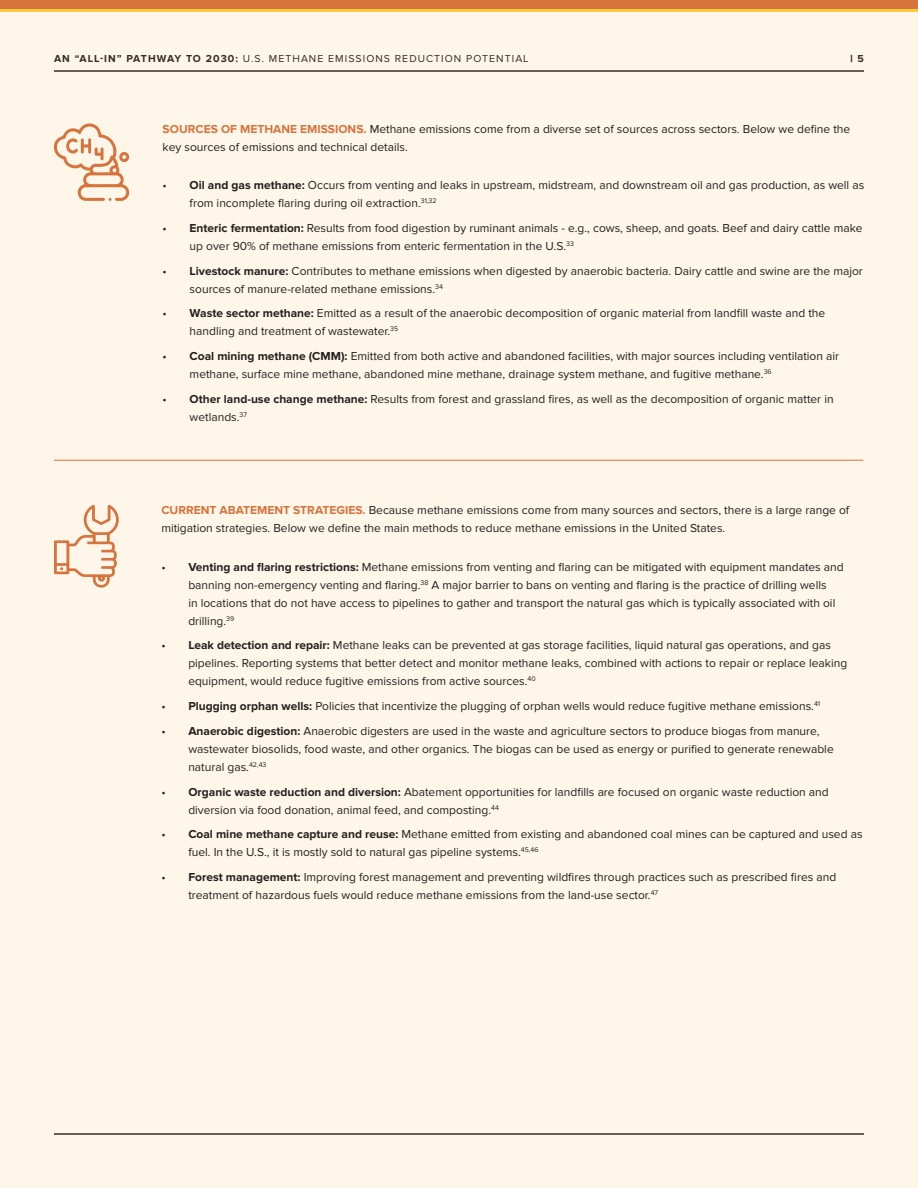
<style>
.page{position:relative;width:918px;height:1188px;background:#fff}
.page>*{position:absolute;margin:0;border:0;box-sizing:border-box;transform-origin:0 0}
.t1{font:12px/18px "Proxima Nova";color:#231f20}
.t2{font:10.5px "Proxima Nova";letter-spacing:.1em;color:#231f20}
.t3{font:900 10.5px "Proxima Nova";color:#231f20}
.s1{font-weight:700}
.s2{font-weight:700;color:#d7733d}
</style>
<div class="page">
<div style="left:0;top:0;width:918px;height:9px;background:#d7733d"></div>
<hr style="left:0;top:9px;width:918px;height:3px;background:#ffcc3e">
<div style="left:0;top:12px;width:918px;height:1176px;background:#fef6e8"></div>
<hr style="left:54px;top:460px;width:809px;height:1px;background:#d7733d">
<svg style="left:54px;top:124px;width:76px;height:77px"></svg>
<svg style="left:54px;top:505px;width:65px;height:83px"></svg>
<p class="t2" style="left:54px;top:53px;width:476px"><span class="s1">AN “ALL-IN” PATHWAY TO 2030:</span> U.S. METHANE EMISSIONS REDUCTION POTENTIAL</p>
<p class="t3" style="left:851px;top:53px;width:15px">| <span class="s1">5</span></p>
<p class="t1" style="left:163px;top:120px;width:689px"><span class="s2">SOURCES OF METHANE EMISSIONS.</span> Methane emissions come from a diverse set of sources across sectors. Below we define the key sources of emissions and technical details.</p>
<p class="t1" style="left:190px;top:176px;width:676px;text-indent:-27px">• <span class="s1">Oil and gas methane:</span> Occurs from venting and leaks in upstream, midstream, and downstream oil and gas production, as well as from incomplete flaring during oil extraction.<sup>31,32</sup></p>
<p class="t1" style="left:190px;top:219px;width:674px;text-indent:-27px">• <span class="s1">Enteric fermentation:</span> Results from food digestion by ruminant animals - e.g., cows, sheep, and goats. Beef and dairy cattle make up over 90% of methane emissions from enteric fermentation in the U.S.<sup>33</sup></p>
<p class="t1" style="left:190px;top:262px;width:675px;text-indent:-27px">• <span class="s1">Livestock manure:</span> Contributes to methane emissions when digested by anaerobic bacteria. Dairy cattle and swine are the major sources of manure-related methane emissions.<sup>34</sup></p>
<p class="t1" style="left:190px;top:305px;width:637px;text-indent:-27px">• <span class="s1">Waste sector methane:</span> Emitted as a result of the anaerobic decomposition of organic material from landfill waste and the handling and treatment of wastewater.<sup>35</sup></p>
<p class="t1" style="left:190px;top:347px;width:651px;text-indent:-27px">• <span class="s1">Coal mining methane (CMM):</span> Emitted from both active and abandoned facilities, with major sources including ventilation air methane, surface mine methane, abandoned mine methane, drainage system methane, and fugitive methane.<sup>36</sup></p>
<p class="t1" style="left:190px;top:390px;width:646px;text-indent:-27px">• <span class="s1">Other land-use change methane:</span> Results from forest and grassland fires, as well as the decomposition of organic matter in wetlands.<sup>37</sup></p>
<p class="t1" style="left:161px;top:502px;width:690px"><span class="s2">CURRENT ABATEMENT STRATEGIES.</span> Because methane emissions come from many sources and sectors, there is a large range of mitigation strategies. Below we define the main methods to reduce methane emissions in the United States.</p>
<p class="t1" style="left:188px;top:558px;width:657px;text-indent:-27px">• <span class="s1">Venting and flaring restrictions:</span> Methane emissions from venting and flaring can be mitigated with equipment mandates and banning non-emergency venting and flaring.<sup>38</sup> A major barrier to bans on venting and flaring is the practice of drilling wells<br>in locations that do not have access to pipelines to gather and transport the natural gas which is typically associated with oil drilling.<sup>39</sup></p>
<p class="t1" style="left:188px;top:637px;width:660px;text-indent:-27px">• <span class="s1">Leak detection and repair:</span> Methane leaks can be prevented at gas storage facilities, liquid natural gas operations, and gas pipelines. Reporting systems that better detect and monitor methane leaks, combined with actions to repair or replace leaking equipment, would reduce fugitive emissions from active sources.<sup>40</sup></p>
<p class="t1" style="left:161px;top:697px;width:660px">• <span class="s1">Plugging orphan wells:</span> Policies that incentivize the plugging of orphan wells would reduce fugitive methane emissions.<sup>41</sup></p>
<p class="t1" style="left:188px;top:722px;width:647px;text-indent:-27px">• <span class="s1">Anaerobic digestion:</span> Anaerobic digesters are used in the waste and agriculture sectors to produce biogas from manure, wastewater biosolids, food waste, and other organics. The biogas can be used as energy or purified to generate renewable natural gas.<sup>42,43</sup></p>
<p class="t1" style="left:188px;top:783px;width:642px;text-indent:-27px">• <span class="s1">Organic waste reduction and diversion:</span> Abatement opportunities for landfills are focused on organic waste reduction and diversion via food donation, animal feed, and composting.<sup>44</sup></p>
<p class="t1" style="left:188px;top:826px;width:676px;text-indent:-27px">• <span class="s1">Coal mine methane capture and reuse:</span> Methane emitted from existing and abandoned coal mines can be captured and used as fuel. In the U.S., it is mostly sold to natural gas pipeline systems.<sup>45,46</sup></p>
<p class="t1" style="left:188px;top:868px;width:649px;text-indent:-27px">• <span class="s1">Forest management:</span> Improving forest management and preventing wildfires through practices such as prescribed fires and treatment of hazardous fuels would reduce methane emissions from the land-use sector.<sup>47</sup></p>
</div>
